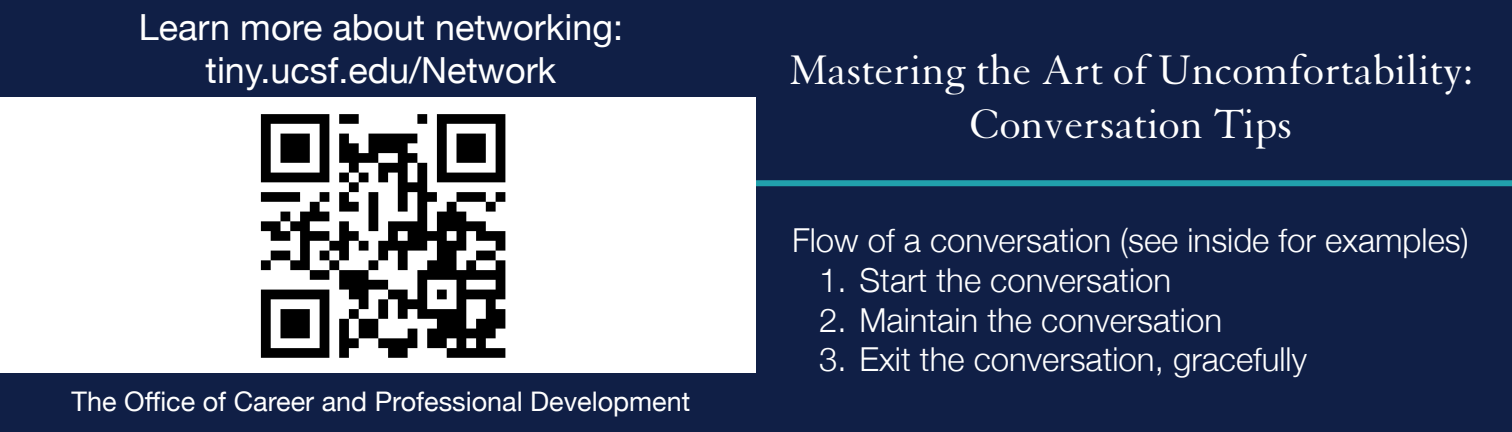
<style>
.page{position:relative;width:1512px;height:432px;background:#fff}
.page>*{position:absolute;margin:0;border:0;box-sizing:border-box;transform-origin:0 0}
.t1{font:45px/54px "Granjon LT Std";color:#fff;text-align:center}
.t2{font:36px "Helvetica Neue";color:#fff}
.t3{font:300 33px "Helvetica Neue";color:#fff}
.t4{font:27px "Helvetica Neue";color:#fff}
</style>
<div class="page">
<img style="left:228px;top:96px;width:306px;height:278px">
<div style="left:0;top:374px;width:756px;height:58px;background:#101f46"></div>
<div style="left:756px;top:0;width:756px;height:432px;background:#101f46"></div>
<div style="left:756px;top:180px;width:756px;height:6px;background:#21a0ac"></div>
<div style="left:0;top:0;width:756px;height:96px;background:#101f46"></div>
<p class="t2" style="left:139px;top:1px;width:486px">Learn more about networking:</p>
<p class="t2" style="left:206px;top:45px;width:352px">tiny.ucsf.edu/Network</p>
<p class="t4" style="left:72px;top:382px;width:620px">The Office of Career and Professional Development</p>
<p class="t1" style="left:789px;top:44px;width:686px">Mastering the Art of Uncomfortability:<br>Conversation Tips</p>
<p class="t3" style="left:792px;top:214px;width:678px">Flow of a conversation (see inside for examples)</p>
<p class="t3" style="left:819px;top:254px;width:354px">1. Start the conversation</p>
<p class="t3" style="left:819px;top:293px;width:405px">2. Maintain the conversation</p>
<p class="t3" style="left:819px;top:333px;width:489px">3. Exit the conversation, gracefully</p>
</div>
